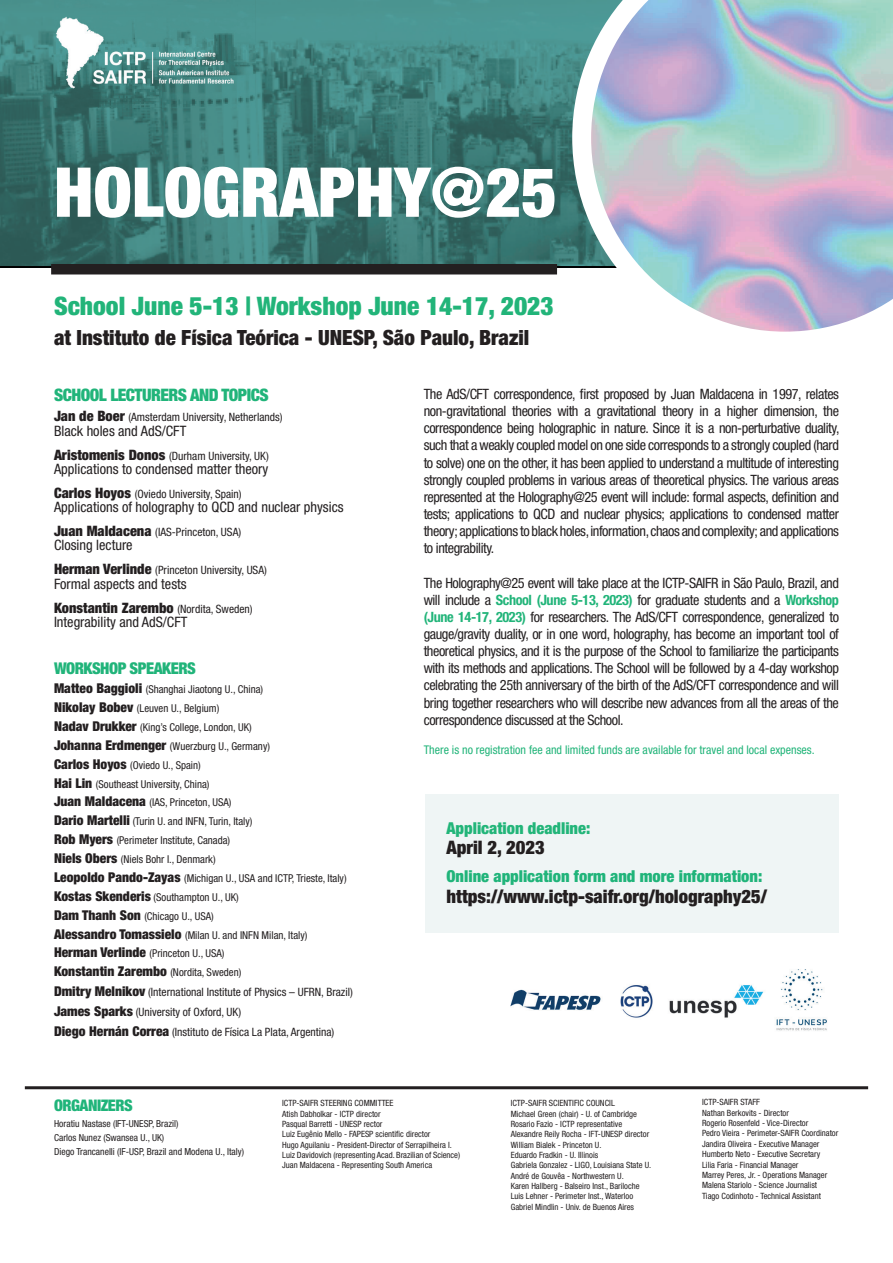
<style>
.page{position:relative;width:893px;height:1263px;background:#fff}
.page>*{position:absolute;margin:0;border:0;box-sizing:border-box;transform-origin:0 0}
.t1{font:900 condensed 68.85px "Helvetica Neue LT Std";color:#fff}
.t2{font:900 condensed 25.5px "Helvetica Neue LT Std";color:#22b479}
.t3{font:900 condensed 21px "Helvetica Neue LT Std";color:#231f20}
.t4{font:900 condensed 18.6px "Helvetica Neue LT Std";color:#231f20}
.t5{font:900 condensed 17.25px "Helvetica Neue LT Std";letter-spacing:-.03em;color:#21b47a}
.t6{font:900 condensed 16.5px "Helvetica Neue LT Std";color:#20b47a}
.t7{font:900 condensed 16.5px "Helvetica Neue LT Std";color:#22b579}
.t8{font:900 condensed 16.2px "Helvetica Neue LT Std";letter-spacing:-.03em;color:#21b47a}
.t9{font:900 condensed 16.05px "Helvetica Neue LT Std";letter-spacing:-.03em;color:#20b47a}
.t10{font:condensed 14.4px/23.9px "Helvetica Neue LT Std";color:#231f20}
.t11{font:condensed 14.25px/17.1px "Helvetica Neue LT Std";letter-spacing:-.03em;color:#231f20;text-align:justify}
.t12{font:900 condensed 13.5px "Helvetica Neue LT Std";color:#231f20}
.t13{font:condensed 12px "Helvetica Neue LT Std";color:#21b479}
.t14{font:condensed 11.55px/19.8px "Helvetica Neue LT Std";color:#231f20}
.t15{font:condensed 10.8px/18.9px "Helvetica Neue LT Std";color:#231f20}
.t16{font:condensed 9.6px/14px "Helvetica Neue LT Std";color:#231f20}
.t17{font:condensed 8.7px/10.4px "Helvetica Neue LT Std";color:#231f20}
.s1{font-weight:900;font-size:14.4px}
.s2{font-weight:900}
.s3{font-size:11.55px}
.s4{font-weight:900;font-size:13.5px}
.s5{font-weight:400;font-size:10.8px}
.s6{font-weight:700;color:#21b479}
</style>
<div class="page">
<img style="left:0;top:0;width:572px;height:267px">
<hr style="left:0;top:267px;width:893px;height:1px;background:#000205">
<div style="left:51px;top:264px;width:506px;height:10px;background:#231f20"></div>
<svg style="left:572px;top:0;width:321px;height:332px;background:#b7c1d2"></svg>
<div style="left:54px;top:297px;width:534px;height:35px;background:#fff"></div>
<div style="left:425px;top:794px;width:414px;height:139px;background:#eff5f5"></div>
<hr style="left:25px;top:1086px;width:843px;height:3px;background:#231f20">
<img style="left:510px;top:969px;width:317px;height:62px">
<img style="left:54px;top:0;width:202px;height:107px">
<h1 class="t1" style="left:54px;top:150px;width:505px">HOLOGRAPHY@25</h1>
<h2 class="t2" style="left:54px;top:290px;width:501px">School June 5-13 | Workshop June 14-17, 2023</h2>
<h3 class="t3" style="left:54px;top:324px;width:477px">at Instituto de Física Teórica - UNESP, São Paulo, Brazil</h3>
<p class="t5" style="left:54px;top:384px;width:216px">SCHOOL LECTURERS AND TOPICS</p>
<p class="t14" style="left:54px;top:407px;width:230px"><span class="s1">Jan de Boer</span> (Amsterdam University, Netherlands)</p>
<p class="t10" style="left:54px;top:418px;width:134px">Black holes and AdS/CFT</p>
<p class="t14" style="left:54px;top:445px;width:216px"><span class="s1">Aristomenis Donos</span> (Durham University, UK)</p>
<p class="t10" style="left:54px;top:457px;width:216px">Applications to condensed matter theory</p>
<p class="t14" style="left:54px;top:484px;width:189px"><span class="s1">Carlos Hoyos</span> (Oviedo University, Spain)</p>
<p class="t10" style="left:54px;top:495px;width:291px">Applications of holography to QCD and nuclear physics</p>
<p class="t14" style="left:54px;top:522px;width:189px"><span class="s1">Juan Maldacena</span> (IAS-Princeton, USA)</p>
<p class="t10" style="left:54px;top:533px;width:80px">Closing lecture</p>
<p class="t14" style="left:54px;top:560px;width:214px"><span class="s1">Herman Verlinde</span> (Princeton University, USA)</p>
<p class="t10" style="left:54px;top:572px;width:200px">Formal aspects and tests<br><span class="s2">Konstantin Zarembo</span> <span class="s3">(Nordita, Sweden)</span></p>
<p class="t10" style="left:54px;top:610px;width:135px">Integrability and AdS/CFT</p>
<p class="t8" style="left:54px;top:659px;width:144px">WORKSHOP SPEAKERS</p>
<p class="t15" style="left:54px;top:680px;width:294px"><span class="s4">Matteo Baggioli</span> (Shanghai Jiaotong U., China)<br><span class="s4">Nikolay Bobev</span> (Leuven U., Belgium)<br><span class="s4">Nadav Drukker</span> (King’s College, London, UK)<br><span class="s4">Johanna Erdmenger</span> (Wuerzburg U., Germany)<br><span class="s4">Carlos Hoyos</span> (Oviedo U., Spain)<br><span class="s4">Hai Lin</span> (Southeast University, China)<br><span class="s4">Juan Maldacena</span> (IAS, Princeton, USA)<br><span class="s4">Dario Martelli</span> (Turin U. and INFN, Turin, Italy)<br><span class="s4">Rob Myers</span> (Perimeter Institute, Canada)<br><span class="s4">Niels Obers</span> (Niels Bohr I., Denmark)<br><span class="s4">Leopoldo Pando-Zayas</span> (Michigan U., USA and ICTP, Trieste, Italy)<br><span class="s4">Kostas Skenderis</span> (Southampton U., UK)<br><span class="s4">Dam Thanh Son</span> (Chicago U., USA)<br><span class="s4">Alessandro Tomassielo</span> (Milan U. and INFN Milan, Italy)<br><span class="s4">Herman Verlinde</span> (Princeton U., USA)</p>
<p class="t12" style="left:54px;top:963px;width:189px">Konstantin Zarembo <span class="s5">(Nordita, Sweden)</span></p>
<p class="t14" style="left:54px;top:982px;width:300px"><span class="s4">Dmitry Melnikov</span> (International Institute of Physics – UFRN, Brazil)<br><span class="s4">James Sparks</span> (University of Oxford, UK)<br><span class="s4">Diego Hernán Correa</span> (Instituto de Física La Plata, Argentina)</p>
<p class="t11" style="left:424px;top:385px;width:417px">The AdS/CFT correspondence, first proposed by Juan Maldacena in 1997, relates non-gravitational theories with a gravitational theory in a higher dimension, the correspondence being holographic in nature. Since it is a non-perturbative duality, such that a weakly coupled model on one side corresponds to a strongly coupled (hard to solve) one on the other, it has been applied to understand a multitude of interesting strongly coupled problems in various areas of theoretical physics. The various areas represented at the Holography@25 event will include: formal aspects, definition and tests; applications to QCD and nuclear physics; applications to condensed matter theory; applications to black holes, information, chaos and complexity; and applications to integrability.</p>
<p class="t11" style="left:424px;top:574px;width:417px">The Holography@25 event will take place at the ICTP-SAIFR in São Paulo, Brazil, and will include a <span class="s6">School (June 5-13, 2023)</span> for graduate students and a <span class="s6">Workshop (June 14-17, 2023)</span> for researchers. The AdS/CFT correspondence, generalized to gauge/gravity duality, or in one word, holography, has become an important tool of theoretical physics, and it is the purpose of the School to familiarize the participants with its methods and applications. The School will be followed by a 4-day workshop celebrating the 25th anniversary of the birth of the AdS/CFT correspondence and will bring together researchers who will describe new advances from all the areas of the correspondence discussed at the School.</p>
<p class="t13" style="left:424px;top:743px;width:392px">There is no registration fee and limited funds are available for travel and local expenses.</p>
<p class="t7" style="left:446px;top:818px;width:145px">Application deadline:</p>
<h3 class="t4" style="left:446px;top:836px;width:100px">April 2, 2023</h3>
<p class="t6" style="left:446px;top:866px;width:317px">Online application form and more information:</p>
<h3 class="t4" style="left:446px;top:885px;width:322px">https://www.ictp-saifr.org/holography25/</h3>
<p class="t9" style="left:54px;top:1096px;width:80px">ORGANIZERS</p>
<p class="t16" style="left:54px;top:1116px;width:191px">Horatiu Nastase (IFT-UNESP, Brazil)<br>Carlos Nunez (Swansea U., UK)<br>Diego Trancanelli (IF-USP, Brazil and Modena U., Italy)</p>
<p class="t17" style="left:282px;top:1098px;width:179px">ICTP-SAIFR STEERING COMMITTEE<br>Atish Dabholkar - ICTP director<br>Pasqual Barretti - UNESP rector<br>Luiz Eugênio Mello - FAPESP scientific director<br>Hugo Aguilaniu - President-Director of Serrapilheira I.<br>Luiz Davidovich (representing Acad. Brazilian of Science)<br>Juan Maldacena - Representing South America</p>
<p class="t17" style="left:511px;top:1098px;width:142px">ICTP-SAIFR SCIENTIFIC COUNCIL<br>Michael Green (chair) - U. of Cambridge Rosario Fazio - ICTP representative Alexandre Reily Rocha - IFT-UNESP director William Bialek - Princeton U.<br>Eduardo Fradkin - U. Illinois<br>Gabriela Gonzalez - LIGO, Louisiana State U.<br>André de Gouvêa - Northwestern U.<br>Karen Hallberg - Balseiro Inst., Bariloche Luis Lehner - Perimeter Inst., Waterloo Gabriel Mindlin - Univ. de Buenos Aires</p>
<p class="t17" style="left:702px;top:1097px;width:138px">ICTP-SAIFR STAFF<br>Nathan Berkovits - Director<br>Rogerio Rosenfeld - Vice-Director<br>Pedro Vieira - Perimeter-SAIFR Coordinator Jandira Oliveira - Executive Manager Humberto Neto - Executive Secretary<br>Lilia Faria - Financial Manager<br>Marrey Peres, Jr. - Operations Manager Malena Stariolo - Science Journalist<br>Tiago Codinhoto - Technical Assistant</p>
</div>
